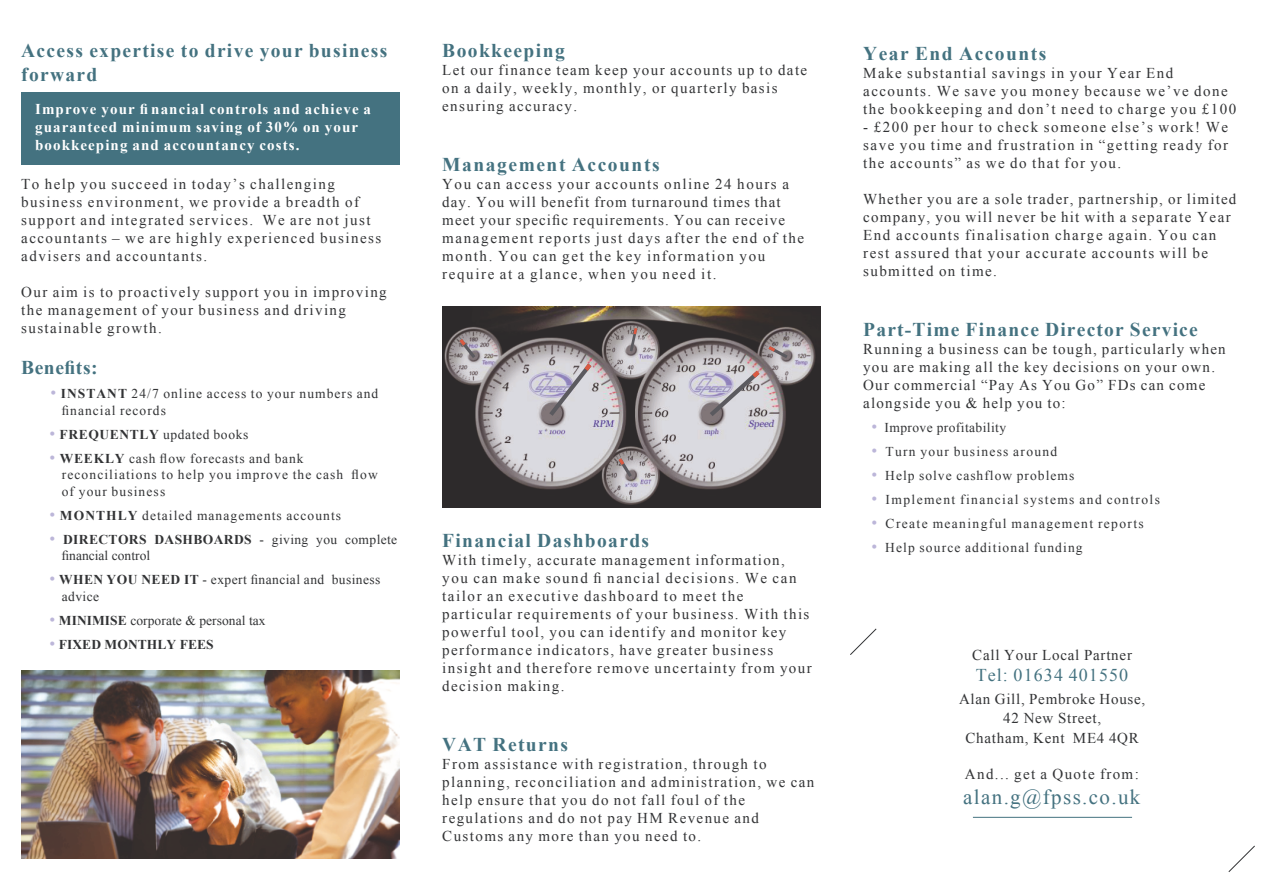
<style>
.page{position:relative;width:1263px;height:893px;background:#fff}
.page>*{position:absolute;margin:0;border:0;box-sizing:border-box;transform-origin:0 0}
.t1{font:21px "Times New Roman";letter-spacing:.065em;color:#447280}
.t2{font:700 19.5px/23.4px "Times New Roman";letter-spacing:.07em;color:#447280}
.t3{font:18px "Times New Roman";letter-spacing:.06em;color:#447280}
.t4{font:15px/18px "Times New Roman";letter-spacing:.095em;color:#323335}
.t5{font:700 15px/18px "Times New Roman";letter-spacing:.07em;color:#fff}
.t6{font:15px/19.2px "Times New Roman";letter-spacing:.05em;color:#323335;text-align:center}
.t7{font:13.5px/16.5px "Times New Roman";letter-spacing:.08em;color:#323335}
.t8{font:13.5px "Times New Roman";letter-spacing:.105em;color:#323335}
.t9{font:13.5px/16.5px "Times New Roman";letter-spacing:.03em;color:#323335}
.t10{font:13.5px/16.5px "Times New Roman";color:#323335}
.t11{font:13.5px "Times New Roman";letter-spacing:.005em;color:#323335}
.t12{font:13.5px "Times New Roman";letter-spacing:.045em;color:#323335}
.t13{font:700 13.5px "Times New Roman";letter-spacing:.005em;color:#323335}
.s1{font-size:16.5px;color:#bcb6d9}
.s2{font-weight:700}
.s3{font-weight:400;font-size:16.5px;color:#bcb6d9}
</style>
<div class="page">
<div style="left:21px;top:92px;width:379px;height:73px;background:#447280"></div>
<img style="left:21px;top:671px;width:379px;height:188px">
<svg style="left:850px;top:628px;width:405px;height:244px"></svg>
<img style="left:442px;top:307px;width:379px;height:200px">
<svg style="left:545px;top:359px;width:51px;height:61px;background:#bebac3"></svg>
<svg style="left:456px;top:335px;width:23px;height:27px"></svg>
<svg style="left:628px;top:325px;width:11px;height:29px"></svg>
<svg style="left:615px;top:455px;width:20px;height:25px"></svg>
<svg style="left:705px;top:343px;width:86px;height:78px;background:#aaa4a9"></svg>
<h2 class="t2" style="left:21px;top:41px;width:368px">Access expertise to drive your business forward</h2>
<p class="t5" style="left:35px;top:101px;width:337px">Improve your fi nancial controls and achieve a guaranteed minimum saving of 30% on your bookkeeping and accountancy costs.</p>
<p class="t4" style="left:21px;top:176px;width:362px">To help you succeed in today’s challenging business environment, we provide a breadth of support and integrated services. We are not just accountants – we are highly experienced business advisers and accountants.</p>
<p class="t4" style="left:21px;top:284px;width:367px">Our aim is to proactively support you in improving the management of your business and driving sustainable growth.</p>
<h2 class="t2" style="left:21px;top:358px;width:78px">Benefits:</h2>
<p class="t7" style="left:62px;top:387px;width:318px;text-indent:-11px"><span class="s1">•</span> <span class="s2">INSTANT</span> 24/7 online access to your numbers and financial records</p>
<p class="t12" style="left:50px;top:429px;width:200px"><span class="s1">•</span> <span class="s2">FREQUENTLY</span> updated books</p>
<p class="t7" style="left:62px;top:451px;width:318px;text-indent:-12px"><span class="s1">•</span> <span class="s2">WEEKLY</span> cash flow forecasts and bank reconciliations to help you improve the cash flow of your business</p>
<p class="t7" style="left:50px;top:508px;width:293px"><span class="s1">•</span> <span class="s2">MONTHLY</span> detailed managements accounts</p>
<p class="t10" style="left:62px;top:532px;width:337px;text-indent:-12px"><span class="s1">•</span> <span class="s2">DIRECTORS DASHBOARDS</span> - giving you complete financial control</p>
<p class="t9" style="left:62px;top:573px;width:320px;text-indent:-12px"><span class="s1">•</span> <span class="s2">WHEN YOU NEED IT</span> - expert financial and business advice</p>
<p class="t11" style="left:50px;top:615px;width:217px"><span class="s1">•</span> <span class="s2">MINIMISE</span> corporate &amp; personal tax</p>
<p class="t13" style="left:50px;top:639px;width:166px"><span class="s3">•</span> FIXED MONTHLY FEES</p>
<h2 class="t2" style="left:442px;top:41px;width:124px">Bookkeeping</h2>
<p class="t4" style="left:442px;top:63px;width:366px">Let our finance team keep your accounts up to date on a daily, weekly, monthly, or quarterly basis ensuring accuracy.</p>
<h2 class="t2" style="left:442px;top:154px;width:219px">Management Accounts</h2>
<p class="t4" style="left:442px;top:176px;width:363px">You can access your accounts online 24 hours a day. You will benefit from turnaround times that meet your specific requirements. You can receive management reports just days after the end of the month. You can get the key information you require at a glance, when you need it.</p>
<h2 class="t2" style="left:442px;top:531px;width:208px">Financial Dashboards</h2>
<p class="t4" style="left:442px;top:553px;width:371px">With timely, accurate management information, you can make sound fi nancial decisions. We can tailor an executive dashboard to meet the particular requirements of your business. With this powerful tool, you can identify and monitor key performance indicators, have greater business insight and therefore remove uncertainty from your decision making.</p>
<h2 class="t2" style="left:442px;top:735px;width:127px">VAT Returns</h2>
<p class="t4" style="left:442px;top:756px;width:374px">From assistance with registration, through to planning, reconciliation and administration, we can help ensure that you do not fall foul of the regulations and do not pay HM Revenue and Customs any more than you need to.</p>
<h2 class="t2" style="left:863px;top:44px;width:185px">Year End Accounts</h2>
<p class="t4" style="left:863px;top:66px;width:375px">Make substantial savings in your Year End accounts. We save you money because we’ve done the bookkeeping and don’t need to charge you £100</p>
<p class="t4" style="left:863px;top:120px;width:366px;text-align:justify">- £200 per hour to check someone else’s work! We save you time and frustration in “getting ready for the accounts” as we do that for you.</p>
<p class="t4" style="left:863px;top:192px;width:375px">Whether you are a sole trader, partnership, or limited company, you will never be hit with a separate Year End accounts finalisation charge again. You can rest assured that your accurate accounts will be submitted on time.</p>
<h2 class="t2" style="left:863px;top:319px;width:336px">Part-Time Finance Director Service</h2>
<p class="t4" style="left:863px;top:341px;width:364px">Running a business can be tough, particularly when you are making all the key decisions on your own.<br>Our commercial “Pay As You Go” FDs can come alongside you &amp; help you to:</p>
<p class="t9" style="left:871px;top:420px;width:136px"><span class="s1">•</span> Improve profitability</p>
<p class="t7" style="left:871px;top:444px;width:187px"><span class="s1">•</span> Turn your business around</p>
<p class="t7" style="left:871px;top:468px;width:204px"><span class="s1">•</span> Help solve cashflow problems</p>
<p class="t8" style="left:871px;top:494px;width:290px"><span class="s1">•</span> Implement financial systems and controls</p>
<p class="t8" style="left:871px;top:518px;width:274px"><span class="s1">•</span> Create meaningful management reports</p>
<p class="t7" style="left:871px;top:540px;width:213px"><span class="s1">•</span> Help source additional funding</p>
<p class="t6" style="left:972px;top:646px;width:161px">Call Your Local Partner</p>
<p class="t3" style="left:976px;top:669px;width:154px">Tel: 01634 401550</p>
<p class="t6" style="left:959px;top:691px;width:188px">Alan Gill, Pembroke House,<br>42 New Street,<br>Chatham, Kent ME4 4QR</p>
<p class="t4" style="left:965px;top:766px;width:175px">And... get a Quote from:</p>
<h1 class="t1" style="left:963px;top:789px;width:179px">alan.g@fpss.co.uk</h1>
</div>
